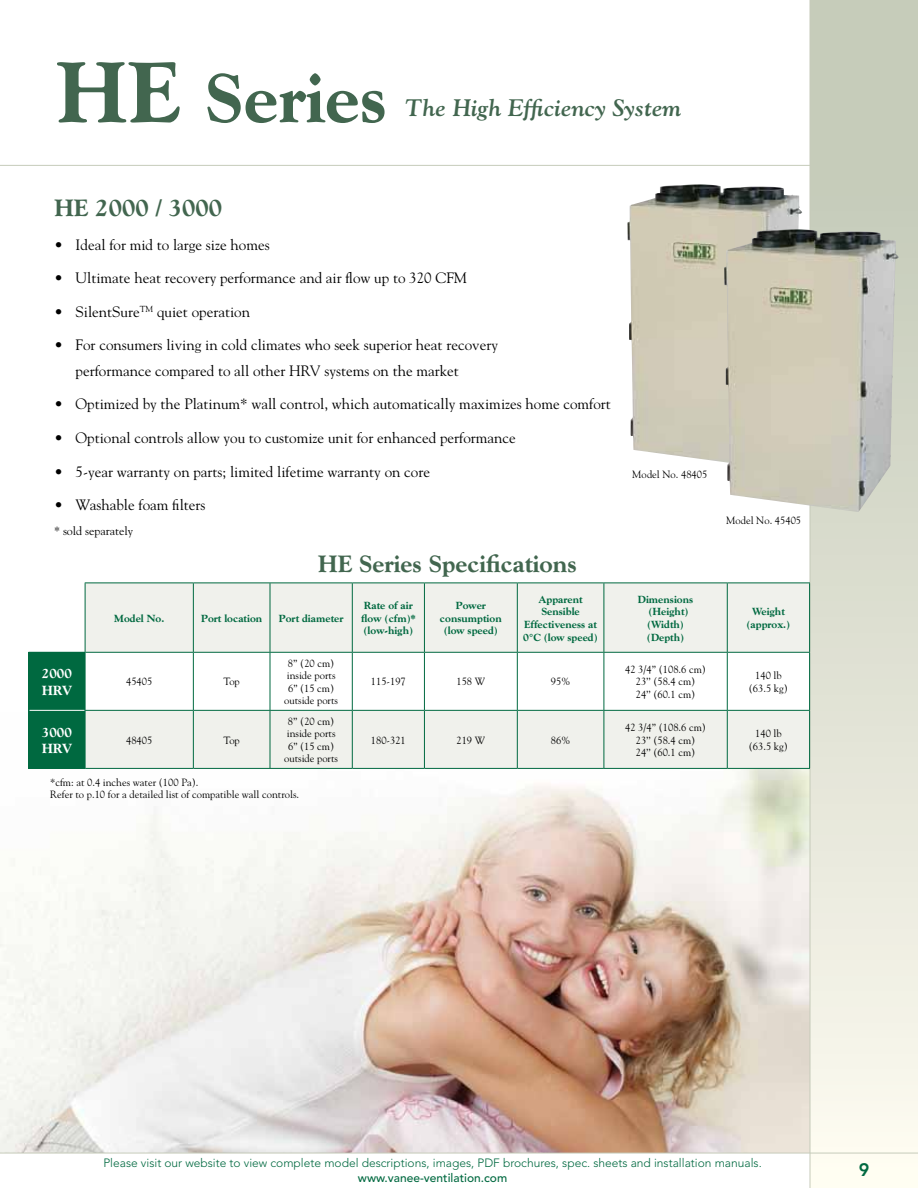
<style>
.page{position:relative;width:918px;height:1188px;background:#fff}
.page>*{position:absolute;margin:0;border:0;box-sizing:border-box;transform-origin:0 0}
.t1{font:800 69.75px "Goudy";color:#42664f}
.t2{font:800 24px "Goudy";color:#42664f}
.t3{font:italic 700 23.85px "Goudy";color:#42664f}
.t4{font:800 18px "Avenir";color:#006940}
.t5{font:15px/25.5px "Goudy";color:#000}
.t6{font:800 13.5px/16.2px "Goudy";color:#fff}
.t7{font:300 12px "Avenir";color:#006940}
.t8{font:500 12px "Avenir";color:#006940}
.t9{font:12px "Goudy";color:#000}
.t10{font:10.5px/12.6px "Goudy";color:#000;text-align:center}
.t11{font:800 10.5px/12.6px "Goudy";color:#006940;text-align:center}
.s1{font-size:86.7px}
</style>
<div class="page">
<img style="left:0;top:713px;width:810px;height:440px">
<div style="left:810px;top:0;width:108px;height:1188px;background:linear-gradient(to bottom,#bec5b2,#fcf9ef)"></div>
<hr style="left:810px;top:0;width:1px;height:1188px;background:#c6cbba">
<hr style="left:0;top:1153px;width:918px;height:1px;background:#c6cbba">
<div style="left:86px;top:584px;width:723px;height:184px;background:#f0f1ec"></div>
<div style="left:29px;top:652px;width:56px;height:58px;background:#006940"></div>
<svg style="left:86px;top:653px;width:723px;height:57px"></svg>
<div style="left:29px;top:710px;width:56px;height:58px;background:#006940"></div>
<hr style="left:29px;top:710px;width:56px;height:1px;background:#fff">
<hr style="left:85px;top:583px;width:108px;height:1px;background:#006940">
<hr style="left:85px;top:583px;width:1px;height:69px;background:#006940">
<hr style="left:193px;top:583px;width:77px;height:1px;background:#006940">
<hr style="left:193px;top:583px;width:1px;height:69px;background:#006940">
<hr style="left:270px;top:583px;width:82px;height:1px;background:#006940">
<hr style="left:270px;top:583px;width:1px;height:69px;background:#006940">
<hr style="left:352px;top:583px;width:72px;height:1px;background:#006940">
<hr style="left:352px;top:583px;width:1px;height:69px;background:#006940">
<hr style="left:424px;top:583px;width:93px;height:1px;background:#006940">
<hr style="left:424px;top:583px;width:1px;height:69px;background:#006940">
<hr style="left:517px;top:583px;width:87px;height:1px;background:#006940">
<hr style="left:517px;top:583px;width:1px;height:69px;background:#006940">
<hr style="left:604px;top:583px;width:123px;height:1px;background:#006940">
<hr style="left:604px;top:583px;width:1px;height:69px;background:#006940">
<hr style="left:727px;top:583px;width:83px;height:1px;background:#006940">
<hr style="left:727px;top:583px;width:1px;height:69px;background:#006940">
<hr style="left:809px;top:583px;width:1px;height:69px;background:#006940">
<hr style="left:29px;top:710px;width:1px;height:58px;background:#006940">
<hr style="left:29px;top:768px;width:56px;height:1px;background:#006940">
<hr style="left:85px;top:652px;width:108px;height:1px;background:#006940">
<hr style="left:85px;top:653px;width:1px;height:57px;background:#006940">
<hr style="left:193px;top:652px;width:77px;height:1px;background:#006940">
<hr style="left:193px;top:653px;width:1px;height:57px;background:#006940">
<hr style="left:270px;top:652px;width:82px;height:1px;background:#006940">
<hr style="left:270px;top:653px;width:1px;height:57px;background:#006940">
<hr style="left:352px;top:652px;width:72px;height:1px;background:#006940">
<hr style="left:352px;top:653px;width:1px;height:57px;background:#006940">
<hr style="left:424px;top:652px;width:93px;height:1px;background:#006940">
<hr style="left:424px;top:653px;width:1px;height:57px;background:#006940">
<hr style="left:517px;top:652px;width:87px;height:1px;background:#006940">
<hr style="left:517px;top:653px;width:1px;height:57px;background:#006940">
<hr style="left:604px;top:652px;width:123px;height:1px;background:#006940">
<hr style="left:604px;top:653px;width:1px;height:57px;background:#006940">
<hr style="left:727px;top:652px;width:83px;height:1px;background:#006940">
<hr style="left:727px;top:653px;width:1px;height:57px;background:#006940">
<hr style="left:809px;top:653px;width:1px;height:57px;background:#006940">
<hr style="left:85px;top:710px;width:108px;height:1px;background:#006940">
<hr style="left:85px;top:711px;width:1px;height:57px;background:#006940">
<hr style="left:193px;top:710px;width:77px;height:1px;background:#006940">
<hr style="left:193px;top:711px;width:1px;height:57px;background:#006940">
<hr style="left:270px;top:710px;width:82px;height:1px;background:#006940">
<hr style="left:270px;top:711px;width:1px;height:57px;background:#006940">
<hr style="left:352px;top:710px;width:72px;height:1px;background:#006940">
<hr style="left:352px;top:711px;width:1px;height:57px;background:#006940">
<hr style="left:424px;top:710px;width:93px;height:1px;background:#006940">
<hr style="left:424px;top:711px;width:1px;height:57px;background:#006940">
<hr style="left:517px;top:710px;width:87px;height:1px;background:#006940">
<hr style="left:517px;top:711px;width:1px;height:57px;background:#006940">
<hr style="left:604px;top:710px;width:123px;height:1px;background:#006940">
<hr style="left:604px;top:711px;width:1px;height:57px;background:#006940">
<hr style="left:727px;top:710px;width:83px;height:1px;background:#006940">
<hr style="left:727px;top:711px;width:1px;height:57px;background:#006940">
<hr style="left:809px;top:711px;width:1px;height:57px;background:#006940">
<hr style="left:85px;top:768px;width:108px;height:1px;background:#006940">
<hr style="left:193px;top:768px;width:77px;height:1px;background:#006940">
<hr style="left:270px;top:768px;width:82px;height:1px;background:#006940">
<hr style="left:352px;top:768px;width:72px;height:1px;background:#006940">
<hr style="left:424px;top:768px;width:93px;height:1px;background:#006940">
<hr style="left:517px;top:768px;width:87px;height:1px;background:#006940">
<hr style="left:604px;top:768px;width:123px;height:1px;background:#006940">
<hr style="left:727px;top:768px;width:83px;height:1px;background:#006940">
<hr style="left:0;top:165px;width:810px;height:1px;background:#c6cbba">
<img style="left:627px;top:184px;width:175px;height:278px">
<img style="left:724px;top:229px;width:176px;height:283px">
<h1 class="t1" style="left:56px;top:57px;width:333px"><span class="s1">HE</span> Series</h1>
<h3 class="t3" style="left:405px;top:93px;width:278px">The High Efficiency System</h3>
<h2 class="t2" style="left:54px;top:194px;width:170px">HE 2000 / 3000</h2>
<p class="t5" style="left:54px;top:231px;width:217px">• Ideal for mid to large size homes</p>
<p class="t5" style="left:54px;top:265px;width:415px">• Ultimate heat recovery performance and air flow up to 320 CFM</p>
<p class="t5" style="left:54px;top:298px;width:198px">• SilentSure<sup>TM</sup> quiet operation</p>
<p class="t5" style="left:76px;top:332px;width:424px;text-indent:-22px">• For consumers living in cold climates who seek superior heat recovery performance compared to all other HRV systems on the market</p>
<p class="t5" style="left:54px;top:391px;width:558px">• Optimized by the Platinum* wall control, which automatically maximizes home comfort</p>
<p class="t5" style="left:54px;top:425px;width:463px">• Optional controls allow you to customize unit for enhanced performance</p>
<p class="t5" style="left:54px;top:458px;width:378px">• 5-year warranty on parts; limited lifetime warranty on core</p>
<p class="t5" style="left:54px;top:492px;width:153px">• Washable foam filters</p>
<p class="t9" style="left:54px;top:523px;width:81px">* sold separately</p>
<h2 class="t2" style="left:318px;top:549px;width:260px">HE Series Specifications</h2>
<p class="t11" style="left:114px;top:612px;width:52px">Model No.</p>
<p class="t11" style="left:201px;top:612px;width:63px">Port location</p>
<p class="t11" style="left:279px;top:612px;width:66px">Port diameter</p>
<p class="t10" style="left:632px;top:468px;width:77px">Model No. 48405</p>
<p class="t11" style="left:361px;top:599px;width:56px;text-align:left">Rate of air flow (cfm)* (low-high)</p>
<p class="t11" style="left:440px;top:599px;width:63px">Power consumption (low speed)</p>
<p class="t11" style="left:523px;top:593px;width:76px">Apparent<br>Sensible<br>Effectiveness at<br>0°C (low speed)</p>
<p class="t11" style="left:638px;top:593px;width:57px">Dimensions (Height) (Width) (Depth)</p>
<p class="t10" style="left:726px;top:513px;width:77px">Model No. 45405</p>
<p class="t11" style="left:747px;top:605px;width:45px">Weight (approx.)</p>
<p class="t6" style="left:42px;top:666px;width:32px">2000<br>HRV</p>
<p class="t10" style="left:126px;top:675px;width:28px">45405</p>
<p class="t10" style="left:224px;top:675px;width:18px">Top</p>
<p class="t6" style="left:42px;top:724px;width:32px">3000<br>HRV</p>
<p class="t10" style="left:126px;top:733px;width:28px">48405</p>
<p class="t10" style="left:224px;top:733px;width:18px">Top</p>
<p class="t10" style="left:284px;top:656px;width:55px">8’’ (20 cm) inside ports<br>6” (15 cm) outside ports</p>
<p class="t10" style="left:284px;top:714px;width:55px">8’’ (20 cm) inside ports<br>6” (15 cm) outside ports</p>
<p class="t10" style="left:50px;top:776px;width:251px;text-align:left">*cfm: at 0.4 inches water (100 Pa).<br>Refer to p.10 for a detailed list of compatible wall controls.</p>
<p class="t10" style="left:371px;top:675px;width:36px">115-197</p>
<p class="t10" style="left:456px;top:675px;width:30px">158 W</p>
<p class="t10" style="left:551px;top:675px;width:21px">95%</p>
<p class="t10" style="left:371px;top:733px;width:36px">180-321</p>
<p class="t10" style="left:456px;top:733px;width:30px">219 W</p>
<p class="t10" style="left:551px;top:733px;width:21px">86%</p>
<p class="t10" style="left:625px;top:663px;width:82px">42 3/4’’ (108.6 cm)<br>23’’ (58.4 cm)<br>24’’ (60.1 cm)</p>
<p class="t10" style="left:749px;top:669px;width:41px">140 lb (63.5 kg)</p>
<p class="t10" style="left:625px;top:721px;width:82px">42 3/4’’ (108.6 cm)<br>23’’ (58.4 cm)<br>24’’ (60.1 cm)</p>
<p class="t10" style="left:749px;top:727px;width:41px">140 lb (63.5 kg)</p>
<p class="t7" style="left:103px;top:1156px;width:660px">Please visit our website to view complete model descriptions, images, PDF brochures, spec. sheets and installation manuals.</p>
<p class="t8" style="left:358px;top:1170px;width:151px">www.vanee-ventilation.com</p>
<p class="t4" style="left:859px;top:1160px;width:12px">9</p>
</div>
